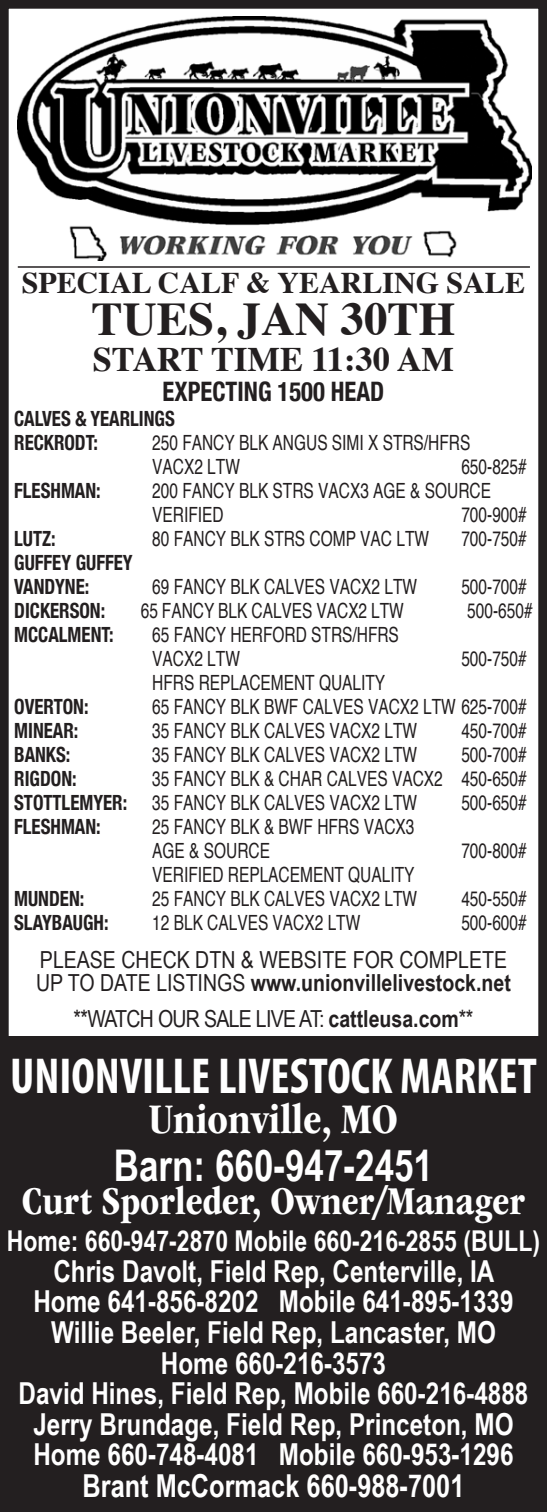
<style>
.page{position:relative;width:547px;height:1512px;background:#fff}
.page>*{position:absolute;margin:0;border:0;box-sizing:border-box;transform-origin:0 0}
.t1{font:700 condensed 50.7px "Myriad Pro";color:#fff;scale:.96 1}
.t2{font:700 46.8px "Times";color:#231f20}
.t3{font:700 43.8px "Arial Narrow";color:#fff}
.t4{font:700 condensed 43.8px "ITC Garamond Std";color:#fff}
.t5{font:700 condensed 40.8px "ITC Garamond Std";color:#fff}
.t6{font:700 34.5px "Times";color:#231f20}
.t7{font:700 31.5px "Arial Narrow";color:#fff}
.t8{font:700 30.3px "Arial Narrow";color:#fff}
.t9{font:700 30px "Times";color:#231f20}
.t10{font:700 28.8px "Arial Narrow";color:#fff}
.t11{font:700 condensed 26.7px "Helvetica Neue";color:#231f20;scale:.92 1}
.t12{font:700 23.4px "Arial Narrow";color:#231f20}
.t13{font:23.4px "Arial Narrow";letter-spacing:-.03em;color:#231f20}
.t14{font:23.4px "Arial Narrow";color:#231f20}
.t15{font:condensed 21px "Helvetica";color:#231f20;scale:.9 1}
.t16{font:700 condensed 21px "Helvetica Neue";color:#231f20;scale:.9 1}
.s1{font-family:"Helvetica Neue";font-weight:700}
.s2{font-weight:400}
.s3{font-weight:700}
</style>
<div class="page">
<div style="left:0;top:0;width:547px;height:1512px;border:9px solid #231f20"></div>
<img style="left:18px;top:17px;width:513px;height:243px">
<hr style="left:18px;top:266px;width:512px;height:2px;background:#231f20">
<div style="left:0;top:1037px;width:547px;height:475px;background:#231f20"></div>
<p class="t9" style="left:22px;top:254px;width:504px">SPECIAL CALF &amp; YEARLING SALE</p>
<p class="t2" style="left:92px;top:274px;width:365px">TUES, JAN 30TH</p>
<p class="t6" style="left:93px;top:326px;width:363px">START TIME 11:30 AM</p>
<p class="t11" style="left:163px;top:369px;width:242px">EXPECTING 1500 HEAD</p>
<p class="t16" style="left:14px;top:401px;width:180px">CALVES &amp; YEARLINGS</p>
<p class="t16" style="left:14px;top:425px;width:95px">RECKRODT:</p>
<p class="t15" style="left:152px;top:429px;width:355px">250 FANCY BLK ANGUS SIMI X STRS/HFRS</p>
<p class="t15" style="left:152px;top:453px;width:99px">VACX2 LTW</p>
<p class="t15" style="left:461px;top:453px;width:74px">650-825#</p>
<p class="t16" style="left:14px;top:473px;width:98px">FLESHMAN:</p>
<p class="t15" style="left:152px;top:477px;width:378px">200 FANCY BLK STRS VACX3 AGE &amp; SOURCE</p>
<p class="t15" style="left:152px;top:501px;width:81px">VERIFIED</p>
<p class="t15" style="left:461px;top:501px;width:74px">700-900#</p>
<p class="t16" style="left:14px;top:521px;width:48px">LUTZ:</p>
<p class="t15" style="left:152px;top:525px;width:309px">80 FANCY BLK STRS COMP VAC LTW</p>
<p class="t15" style="left:461px;top:525px;width:74px">700-750#</p>
<p class="t16" style="left:14px;top:545px;width:133px">GUFFEY GUFFEY</p>
<p class="t16" style="left:14px;top:569px;width:85px">VANDYNE:</p>
<p class="t15" style="left:152px;top:573px;width:296px">69 FANCY BLK CALVES VACX2 LTW</p>
<p class="t15" style="left:461px;top:573px;width:74px">500-700#</p>
<p class="t16" style="left:14px;top:593px;width:103px">DICKERSON:</p>
<p class="t15" style="left:141px;top:597px;width:294px">65 FANCY BLK CALVES VACX2 LTW</p>
<p class="t15" style="left:467px;top:597px;width:74px">500-650#</p>
<p class="t16" style="left:14px;top:617px;width:112px">MCCALMENT:</p>
<p class="t15" style="left:152px;top:621px;width:275px">65 FANCY HERFORD STRS/HFRS</p>
<p class="t15" style="left:152px;top:645px;width:99px">VACX2 LTW</p>
<p class="t15" style="left:461px;top:645px;width:74px">500-750#</p>
<p class="t15" style="left:152px;top:669px;width:260px">HFRS REPLACEMENT QUALITY</p>
<p class="t16" style="left:14px;top:689px;width:84px">OVERTON:</p>
<p class="t15" style="left:152px;top:693px;width:417px">65 FANCY BLK BWF CALVES VACX2 LTW 625-700#</p>
<p class="t16" style="left:14px;top:713px;width:73px">MINEAR:</p>
<p class="t15" style="left:152px;top:717px;width:296px">35 FANCY BLK CALVES VACX2 LTW</p>
<p class="t15" style="left:461px;top:717px;width:74px">450-700#</p>
<p class="t16" style="left:14px;top:737px;width:64px">BANKS:</p>
<p class="t15" style="left:152px;top:741px;width:296px">35 FANCY BLK CALVES VACX2 LTW</p>
<p class="t15" style="left:461px;top:741px;width:74px">500-700#</p>
<p class="t16" style="left:14px;top:761px;width:71px">RIGDON:</p>
<p class="t15" style="left:152px;top:765px;width:417px">35 FANCY BLK &amp; CHAR CALVES VACX2 450-650#</p>
<p class="t15" style="left:14px;top:789px;width:449px"><span class="s1">STOTTLEMYER:</span> 35 FANCY BLK CALVES VACX2 LTW</p>
<p class="t15" style="left:461px;top:789px;width:74px">500-650#</p>
<p class="t16" style="left:14px;top:809px;width:98px">FLESHMAN:</p>
<p class="t15" style="left:152px;top:813px;width:293px">25 FANCY BLK &amp; BWF HFRS VACX3</p>
<p class="t15" style="left:152px;top:837px;width:132px">AGE &amp; SOURCE</p>
<p class="t15" style="left:461px;top:837px;width:74px">700-800#</p>
<p class="t15" style="left:152px;top:861px;width:293px">VERIFIED REPLACEMENT QUALITY</p>
<p class="t16" style="left:14px;top:881px;width:79px">MUNDEN:</p>
<p class="t15" style="left:152px;top:885px;width:296px">25 FANCY BLK CALVES VACX2 LTW</p>
<p class="t15" style="left:461px;top:885px;width:74px">450-550#</p>
<p class="t16" style="left:14px;top:905px;width:106px">SLAYBAUGH:</p>
<p class="t15" style="left:152px;top:909px;width:233px">12 BLK CALVES VACX2 LTW</p>
<p class="t15" style="left:461px;top:909px;width:74px">500-600#</p>
<p class="t14" style="left:40px;top:942px;width:468px">PLEASE CHECK DTN &amp; WEBSITE FOR COMPLETE</p>
<p class="t12" style="left:36px;top:965px;width:476px"><span class="s2">UP TO DATE LISTINGS</span> www.unionvillelivestock.net</p>
<p class="t13" style="left:74px;top:1002px;width:401px">**WATCH OUR SALE LIVE AT: <span class="s3">cattleusa.com</span>**</p>
<p class="t1" style="left:10px;top:1044px;width:550px">UNIONVILLE LIVESTOCK MARKET</p>
<p class="t4" style="left:149px;top:1095px;width:251px">Unionville, MO</p>
<p class="t3" style="left:114px;top:1132px;width:321px">Barn: 660-947-2451</p>
<p class="t5" style="left:22px;top:1178px;width:504px">Curt Sporleder, Owner/Manager</p>
<p class="t10" style="left:7px;top:1219px;width:534px">Home: 660-947-2870 Mobile 660-216-2855 (BULL)</p>
<p class="t8" style="left:53px;top:1248px;width:442px">Chris Davolt, Field Rep, Centerville, IA</p>
<p class="t8" style="left:33px;top:1279px;width:482px">Home 641-856-8202 Mobile 641-895-1339</p>
<p class="t8" style="left:51px;top:1309px;width:446px">Willie Beeler, Field Rep, Lancaster, MO</p>
<p class="t8" style="left:161px;top:1340px;width:227px">Home 660-216-3573</p>
<p class="t8" style="left:19px;top:1370px;width:511px">David Hines, Field Rep, Mobile 660-216-4888</p>
<p class="t8" style="left:33px;top:1401px;width:481px">Jerry Brundage, Field Rep, Princeton, MO</p>
<p class="t8" style="left:33px;top:1431px;width:482px">Home 660-748-4081 Mobile 660-953-1296</p>
<p class="t7" style="left:82px;top:1462px;width:383px">Brant McCormack 660-988-7001</p>
</div>
